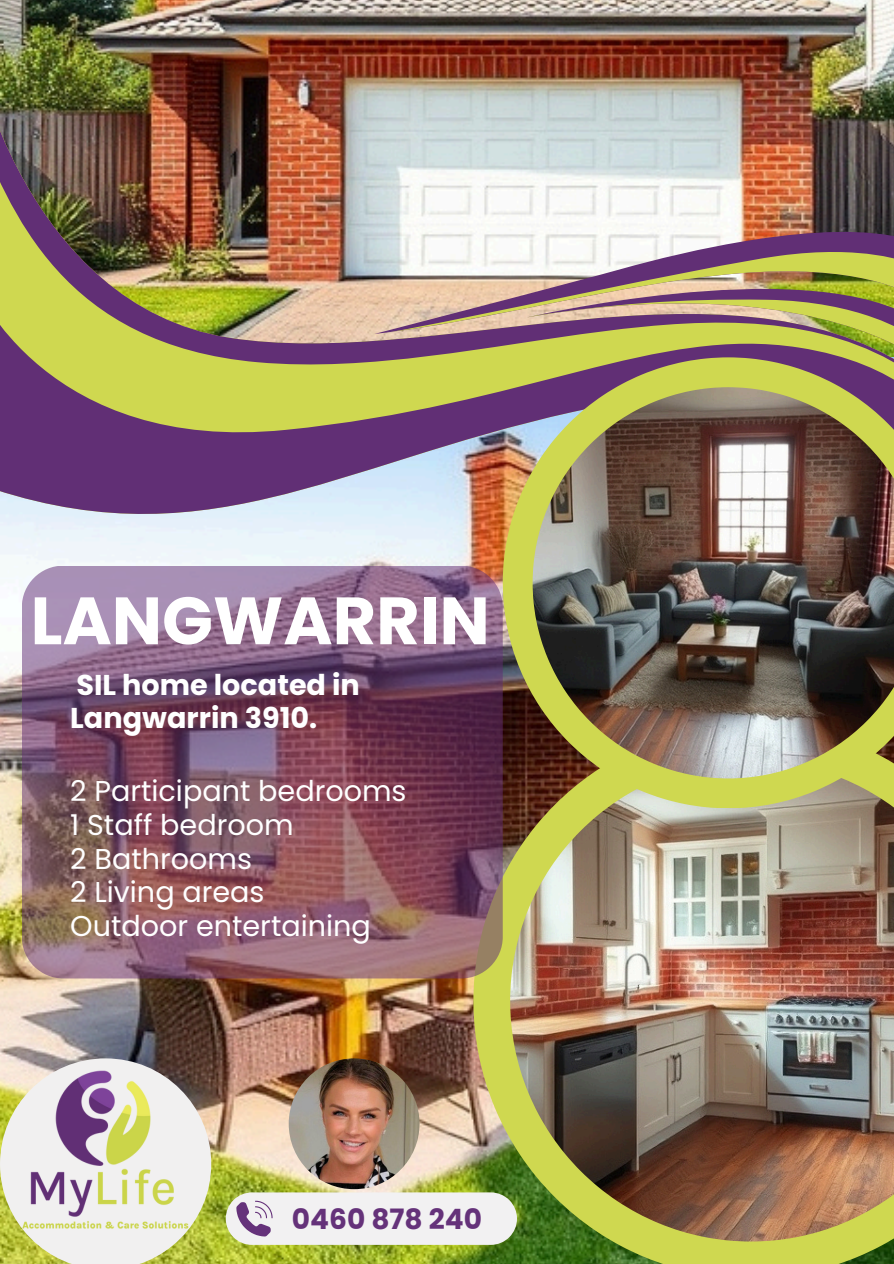
<style>
.page{position:relative;width:894px;height:1264px;background:#fff}
.page>*{position:absolute;margin:0;border:0;box-sizing:border-box;transform-origin:0 0}
.t1{font:700 66.75px "Poppins";color:#fff}
.t2{font:28.65px "Poppins";color:#fff}
.t3{font:700 28.65px/33.8px "Poppins";color:#fff}
.t4{font:700 28.05px "Poppins";color:#65327a}
</style>
<div class="page">
<img style="left:0;top:0;width:893px;height:1263px">
<svg style="left:0;top:382px;width:502px;height:183px;background:#a9979e"></svg>
<img style="left:0;top:47px;width:893px;height:335px">
<svg style="left:374px;top:216px;width:519px;height:118px;fill:#f6f5f3"></svg>
<svg style="left:389px;top:244px;width:504px;height:108px;background:#b5a386"></svg>
<img style="left:473px;top:808px;width:420px;height:455px">
<img style="left:510px;top:808px;width:383px;height:433px">
<img style="left:502px;top:357px;width:391px;height:451px">
<img style="left:532px;top:387px;width:361px;height:391px">
<svg style="left:0;top:1058px;width:211px;height:205px"></svg>
<img style="left:19px;top:1069px;width:172px;height:164px">
<svg style="left:22px;top:565px;width:480px;height:413px;background:#845a6f"></svg>
<svg style="left:226px;top:1192px;width:291px;height:52px"></svg>
<img style="left:288px;top:1058px;width:131px;height:131px;border-radius:50%">
<h3 class="t1" style="left:31px;top:574px;width:460px">LANGWARRIN</h3>
<p class="t3" style="left:70px;top:667px;width:291px">SIL home located in<br>Langwarrin 3910.</p>
<p class="t2" style="left:70px;top:770px;width:337px">2 Participant bedrooms</p>
<p class="t2" style="left:70px;top:804px;width:225px">1 Staff bedroom</p>
<p class="t2" style="left:70px;top:838px;width:183px">2 Bathrooms</p>
<p class="t2" style="left:70px;top:872px;width:196px">2 Living areas</p>
<p class="t2" style="left:70px;top:906px;width:302px">Outdoor entertaining</p>
<p class="t4" style="left:292px;top:1199px;width:191px">0460 878 240</p>
</div>
